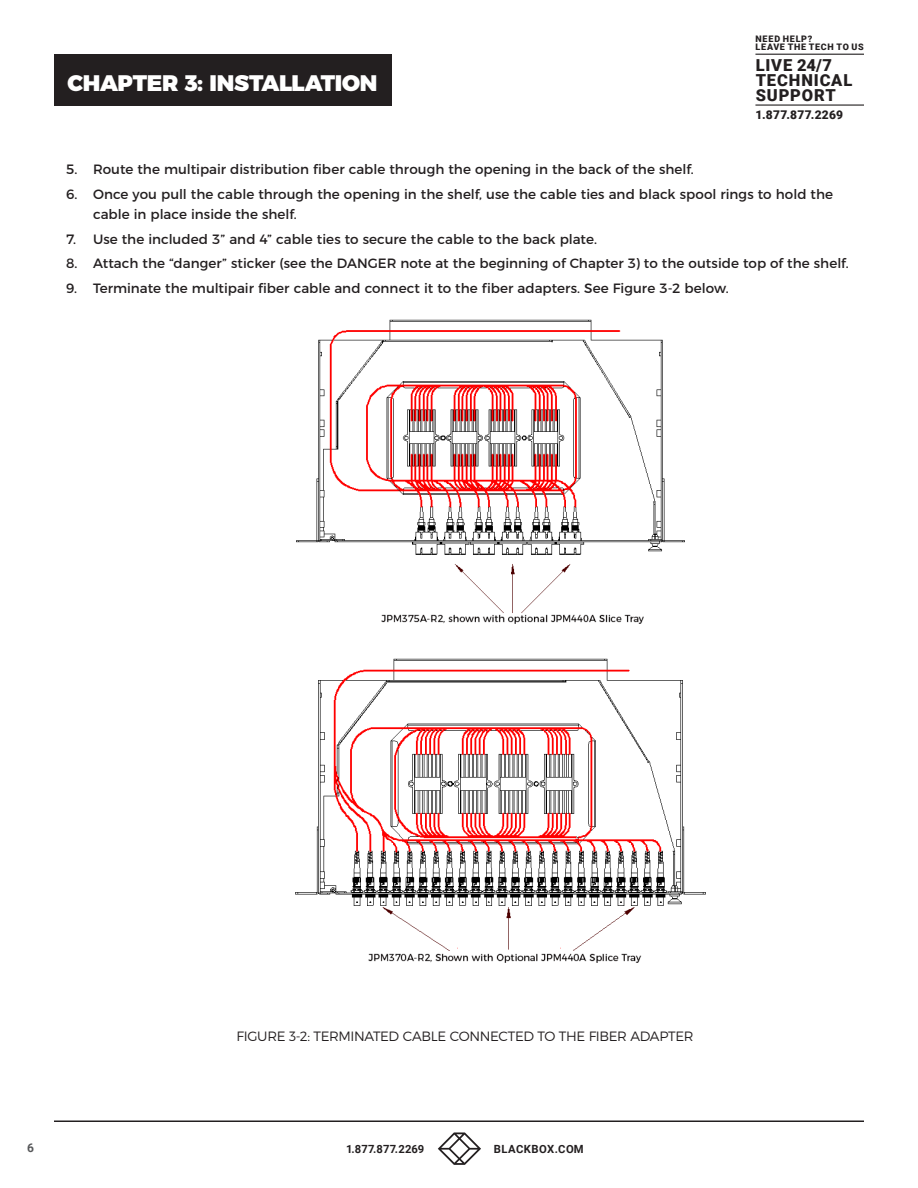
<style>
.page{position:relative;width:918px;height:1188px;background:#fff}
.page>*{position:absolute;margin:0;border:0;box-sizing:border-box;transform-origin:0 0}
.t1{font:900 22.5px "Montserrat";letter-spacing:-.01em;color:#fff}
.t2{font:900 16.5px "Roboto";letter-spacing:.05em;color:#231f20}
.t3{font:13.5px/19.5px "Montserrat";color:#231f20}
.t4{font:300 13.5px "Montserrat";letter-spacing:-.025em;color:#231f20}
.t5{font:900 12px "Roboto";letter-spacing:.02em;color:#231f20}
.t6{font:700 12px "Roboto";color:#57585a}
.t7{font:700 11.25px "Roboto";letter-spacing:.02em;color:#231f20}
.t8{font:700 11.25px "Roboto";letter-spacing:.045em;color:#231f20}
.t9{font:900 9px "Roboto";letter-spacing:.08em;color:#231f20}
</style>
<div class="page">
<hr style="left:54px;top:1120px;width:810px;height:2px;background:#231f20">
<svg style="left:438px;top:1132px;width:43px;height:33px"></svg>
<hr style="left:755px;top:54px;width:109px;height:1px;background:#231f20">
<hr style="left:755px;top:104px;width:109px;height:2px;background:#231f20">
<div style="left:54px;top:54px;width:338px;height:52px;background:#231f20"></div>
<img style="left:296px;top:319px;width:389px;height:305px">
<img style="left:295px;top:658px;width:411px;height:305px">
<p class="t1" style="left:68px;top:64px;width:312px">CHAPTER 3: INSTALLATION</p>
<p class="t9" style="left:756px;top:32px;width:58px">NEED HELP?</p>
<p class="t9" style="left:756px;top:41px;width:110px">LEAVE THE TECH TO US</p>
<p class="t2" style="left:756px;top:53px;width:78px">LIVE 24/7</p>
<p class="t2" style="left:756px;top:68px;width:98px">TECHNICAL</p>
<p class="t2" style="left:756px;top:83px;width:82px">SUPPORT</p>
<p class="t5" style="left:755px;top:106px;width:89px">1.877.877.2269</p>
<p class="t3" style="left:66px;top:159px;width:629px">5. Route the multipair distribution fiber cable through the opening in the back of the shelf.</p>
<p class="t3" style="left:93px;top:183px;width:742px;text-indent:-27px">6. Once you pull the cable through the opening in the shelf, use the cable ties and black spool rings to hold the cable in place inside the shelf.</p>
<p class="t3" style="left:66px;top:228px;width:533px">7. Use the included 3” and 4” cable ties to secure the cable to the back plate.</p>
<p class="t3" style="left:66px;top:253px;width:784px">8. Attach the “danger” sticker (see the DANGER note at the beginning of Chapter 3) to the outside top of the shelf.</p>
<p class="t3" style="left:66px;top:278px;width:664px">9. Terminate the multipair fiber cable and connect it to the fiber adapters. See Figure 3-2 below.</p>
<p class="t4" style="left:237px;top:1025px;width:458px">FIGURE 3-2: TERMINATED CABLE CONNECTED TO THE FIBER ADAPTER</p>
<p class="t6" style="left:27px;top:1139px;width:8px">6</p>
<p class="t7" style="left:346px;top:1141px;width:80px">1.877.877.2269</p>
<p class="t8" style="left:494px;top:1141px;width:91px">BLACKBOX.COM</p>
</div>
